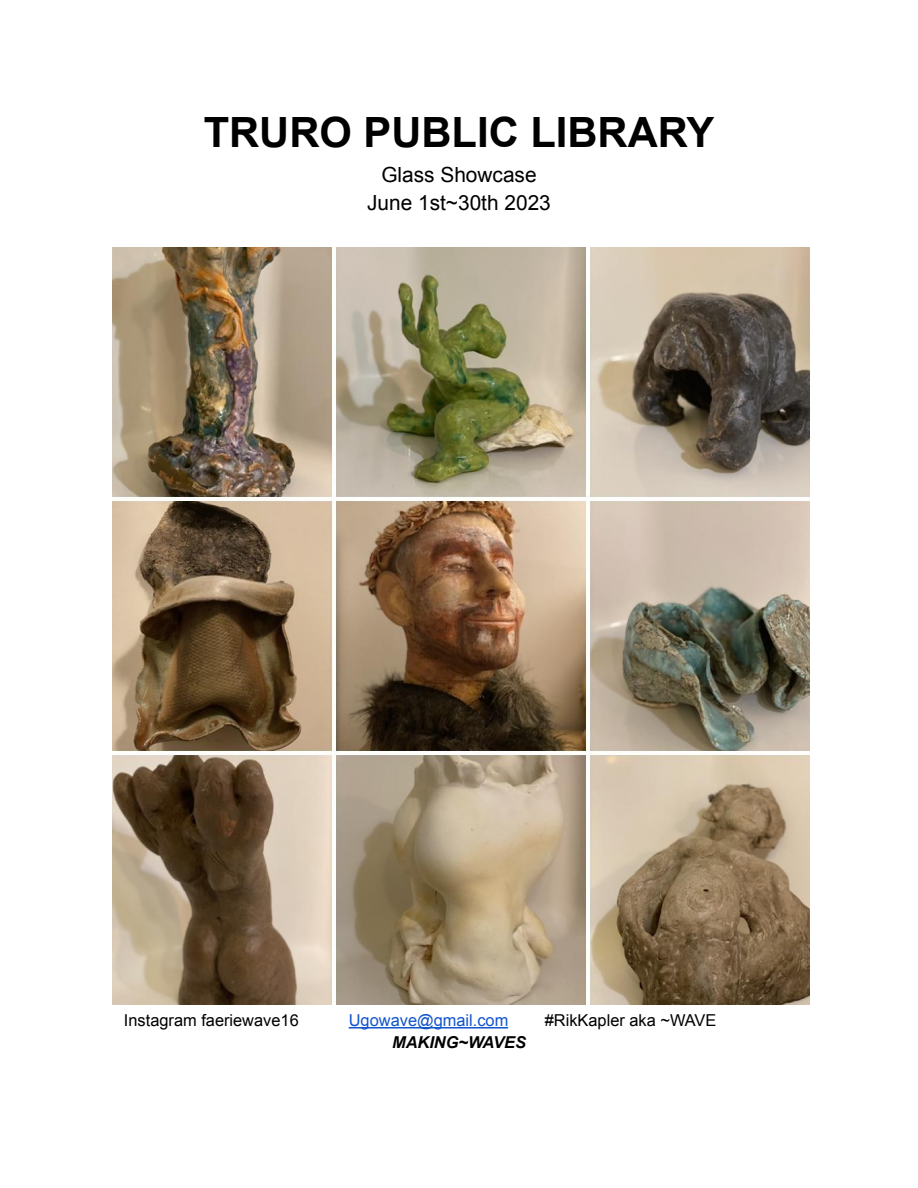
<style>
.page{position:relative;width:918px;height:1188px;background:#fff}
.page>*{position:absolute;margin:0;border:0;box-sizing:border-box;transform-origin:0 0}
.t1{font:700 41.7px "Arial";color:#000}
.t2{font:20.85px/27.6px "Arial";color:#000;text-align:center}
.t3{font:16.35px "Arial";color:#000}
.t4{font:16.35px "Arial";color:#15c}
.t5{font:italic 700 16.35px "Arial";color:#000}
</style>
<div class="page">
<hr style="left:349px;top:1027px;width:159px;height:2px;background:#15c">
<img style="left:113px;top:248px;width:697px;height:756px">
<p class="t1" style="left:204px;top:104px;width:512px">TRURO PUBLIC LIBRARY</p>
<p class="t2" style="left:367px;top:161px;width:185px">Glass Showcase<br>June 1st~30th 2023</p>
<p class="t3" style="left:124px;top:1010px;width:176px">Instagram faeriewave16</p>
<p class="t4" style="left:349px;top:1010px;width:161px">Ugowave@gmail.com</p>
<p class="t3" style="left:545px;top:1010px;width:173px">#RikKapler aka ~WAVE</p>
<p class="t5" style="left:392px;top:1031px;width:135px">MAKING~WAVES</p>
</div>
